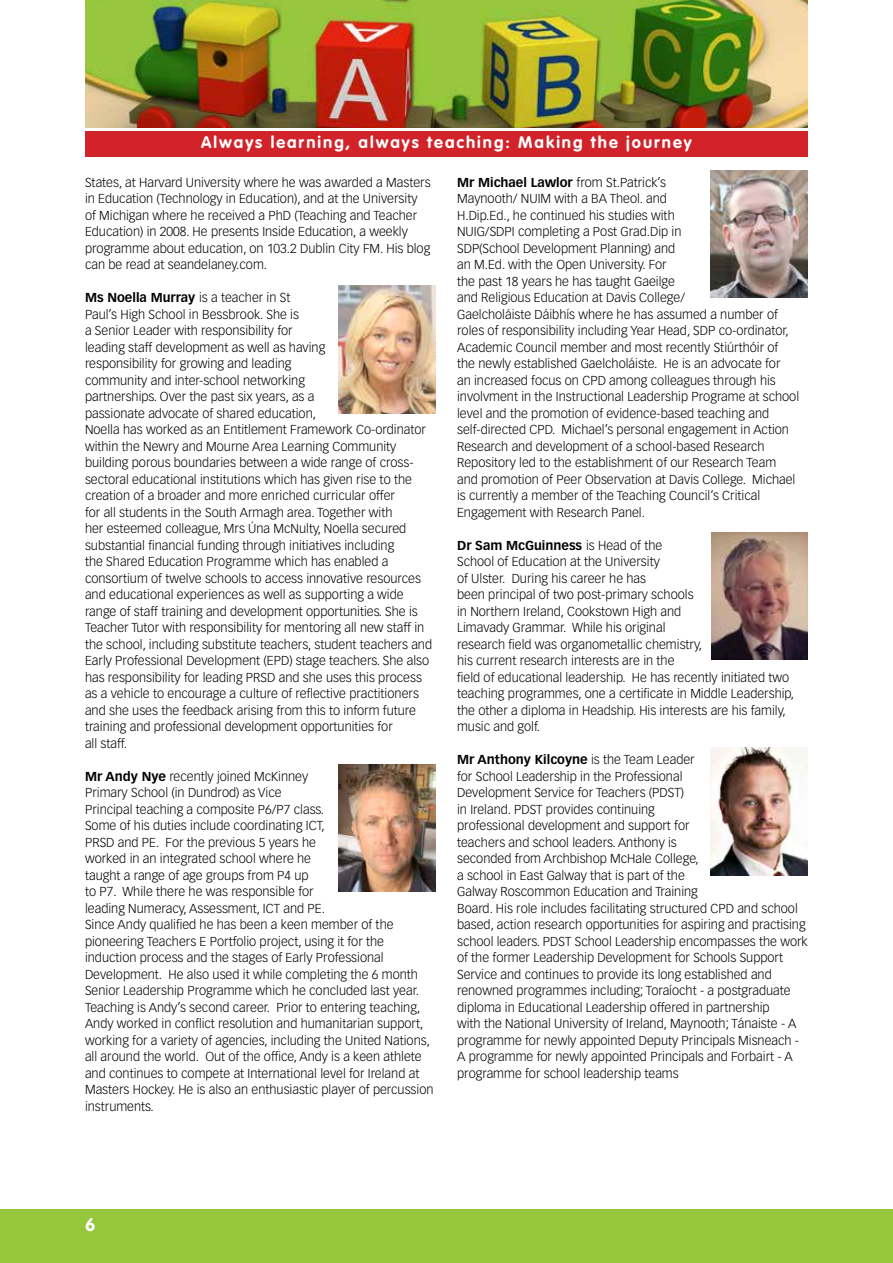
<style>
.page{position:relative;width:893px;height:1263px;background:#fff}
.page>*{position:absolute;margin:0;border:0;box-sizing:border-box;transform-origin:0 0}
.t1{font:700 18px "VAG Rounded";color:#fff}
.t2{font:700 16.5px "VAG Rounded";letter-spacing:.12em;color:#fff}
.t3{font:300 12.75px/16.5px "Vectora LH";color:#000}
.s1{font-weight:700}
</style>
<div class="page">
<img style="left:85px;top:0;width:723px;height:127px">
<div style="left:85px;top:132px;width:723px;height:25px;background:#d2232a"></div>
<img style="left:338px;top:286px;width:98px;height:127px">
<img style="left:338px;top:764px;width:98px;height:128px">
<img style="left:710px;top:170px;width:98px;height:128px">
<img style="left:710px;top:748px;width:98px;height:127px">
<img style="left:711px;top:532px;width:97px;height:128px">
<div style="left:0;top:1210px;width:893px;height:53px;background:#96c63c"></div>
<p class="t2" style="left:201px;top:133px;width:492px">Always learning, always teaching: Making the journey</p>
<p class="t3" style="left:85px;top:174px;width:347px">States, at Harvard University where he was awarded a Masters in Education (Technology in Education), and at the University of Michigan where he received a PhD (Teaching and Teacher Education) in 2008. He presents Inside Education, a weekly programme about education, on 103.2 Dublin City FM. His blog can be read at seandelaney.com.</p>
<p class="t3" style="left:85px;top:289px;width:349px"><span class="s1">Ms Noella Murray</span> is a teacher in St<br>Paul’s High School in Bessbrook. She is<br>a Senior Leader with responsibility for<br>leading staff development as well as having<br>responsibility for growing and leading<br>community and inter-school networking<br>partnerships. Over the past six years, as a<br>passionate advocate of shared education,<br>Noella has worked as an Entitlement Framework Co-ordinator within the Newry and Mourne Area Learning Community building porous boundaries between a wide range of cross&shy;sectoral educational institutions which has given rise to the creation of a broader and more enriched curricular offer<br>for all students in the South Armagh area. Together with<br>her esteemed colleague, Mrs Úna McNulty, Noella secured substantial financial funding through initiatives including<br>the Shared Education Programme which has enabled a consortium of twelve schools to access innovative resources and educational experiences as well as supporting a wide range of staff training and development opportunities. She is Teacher Tutor with responsibility for mentoring all new staff in the school, including substitute teachers, student teachers and Early Professional Development (EPD) stage teachers. She also has responsibility for leading PRSD and she uses this process as a vehicle to encourage a culture of reflective practitioners and she uses the feedback arising from this to inform future training and professional development opportunities for<br>all staff.</p>
<p class="t3" style="left:85px;top:768px;width:350px"><span class="s1">Mr Andy Nye</span> recently joined McKinney<br>Primary School (in Dundrod) as Vice<br>Principal teaching a composite P6/P7 class.<br>Some of his duties include coordinating ICT,<br>PRSD and PE. For the previous 5 years he<br>worked in an integrated school where he<br>taught a range of age groups from P4 up<br>to P7. While there he was responsible for<br>leading Numeracy, Assessment, ICT and PE.<br>Since Andy qualified he has been a keen member of the pioneering Teachers E Portfolio project, using it for the induction process and the stages of Early Professional Development. He also used it while completing the 6 month Senior Leadership Programme which he concluded last year.<br>Teaching is Andy’s second career. Prior to entering teaching, Andy worked in conflict resolution and humanitarian support, working for a variety of agencies, including the United Nations, all around the world. Out of the office, Andy is a keen athlete and continues to compete at International level for Ireland at Masters Hockey. He is also an enthusiastic player of percussion instruments.</p>
<p class="t3" style="left:457px;top:174px;width:344px"><span class="s1">Mr Michael Lawlor</span> from St.Patrick’s<br>Maynooth/ NUIM with a BA Theol. and<br>H.Dip.Ed., he continued his studies with<br>NUIG/SDPI completing a Post Grad.Dip in<br>SDP(School Development Planning) and<br>an M.Ed. with the Open University. For<br>the past 18 years he has taught Gaeilge<br>and Religious Education at Davis College/<br>Gaelcholáiste Dáibhís where he has assumed a number of roles of responsibility including Year Head, SDP co-ordinator, Academic Council member and most recently Stiúrthóir of the newly established Gaelcholáiste. He is an advocate for<br>an increased focus on CPD among colleagues through his involvment in the Instructional Leadership Programe at school level and the promotion of evidence-based teaching and self-directed CPD. Michael’s personal engagement in Action Research and development of a school-based Research Repository led to the establishment of our Research Team and promotion of Peer Observation at Davis College. Michael is currently a member of the Teaching Council’s Critical Engagement with Research Panel.</p>
<p class="t3" style="left:457px;top:537px;width:339px"><span class="s1">Dr Sam McGuinness</span> is Head of the<br>School of Education at the University<br>of Ulster. During his career he has<br>been principal of two post-primary schools<br>in Northern Ireland, Cookstown High and<br>Limavady Grammar. While his original<br>research field was organometallic chemistry,<br>his current research interests are in the<br>field of educational leadership. He has recently initiated two teaching programmes, one a certificate in Middle Leadership, the other a diploma in Headship. His interests are his family, music and golf.</p>
<p class="t3" style="left:457px;top:751px;width:352px"><span class="s1">Mr Anthony Kilcoyne</span> is the Team Leader<br>for School Leadership in the Professional<br>Development Service for Teachers (PDST)<br>in Ireland. PDST provides continuing<br>professional development and support for<br>teachers and school leaders. Anthony is<br>seconded from Archbishop McHale College,<br>a school in East Galway that is part of the<br>Galway Roscommon Education and Training<br>Board. His role includes facilitating structured CPD and school based, action research opportunities for aspiring and practising school leaders. PDST School Leadership encompasses the work of the former Leadership Development for Schools Support Service and continues to provide its long established and renowned programmes including; Toraíocht - a postgraduate diploma in Educational Leadership offered in partnership<br>with the National University of Ireland, Maynooth; Tánaiste - A programme for newly appointed Deputy Principals Misneach - A programme for newly appointed Principals and Forbairt - A programme for school leadership teams</p>
<h1 class="t1" style="left:85px;top:1214px;width:12px">6</h1>
</div>
